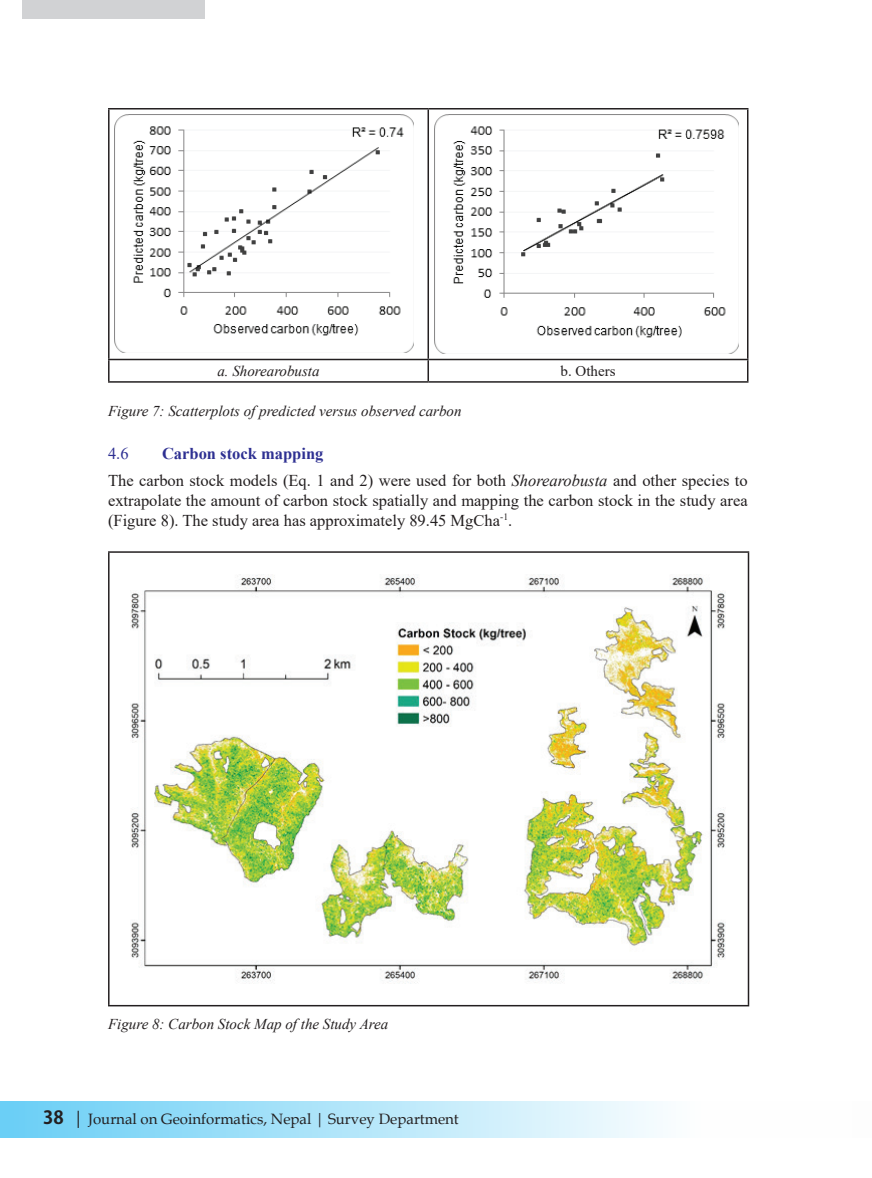
<style>
.page{position:relative;width:872px;height:1178px;background:#fff}
.page>*{position:absolute;margin:0;border:0;box-sizing:border-box;transform-origin:0 0}
.t1{font:16.5px/27.3px "Times New Roman";color:#231f20}
.t2{font:16.5px "Times New Roman";color:#2e3092}
.t3{font:italic 15px "Times New Roman";color:#231f20}
.t4{font:15px "Book Antiqua";color:#231f20}
.t5{font:15px "Times New Roman";color:#231f20}
.s1{font-weight:700;color:#2e3092}
.s2{font-style:italic}
.s3{font-family:"Koz Go Pr 6 N";font-weight:700;font-size:18px}
.s4{font-size:18px}
</style>
<div class="page">
<div style="left:0;top:1101px;width:872px;height:37px;background:linear-gradient(to right,#6dd0f6,#fff)"></div>
<div style="left:852px;top:1101px;width:20px;height:37px;background:#fdfdfd"></div>
<div style="left:22px;top:0;width:182px;height:18px;background:#d1d2d4"></div>
<hr style="left:108px;top:108px;width:320px;height:2px;background:#231f20">
<hr style="left:108px;top:110px;width:2px;height:249px;background:#231f20">
<hr style="left:428px;top:108px;width:320px;height:2px;background:#231f20">
<hr style="left:427px;top:110px;width:2px;height:249px;background:#231f20">
<hr style="left:747px;top:110px;width:1px;height:249px;background:#231f20">
<hr style="left:108px;top:359px;width:320px;height:1px;background:#231f20">
<hr style="left:108px;top:360px;width:2px;height:21px;background:#231f20">
<hr style="left:428px;top:359px;width:320px;height:1px;background:#231f20">
<hr style="left:427px;top:360px;width:2px;height:21px;background:#231f20">
<svg style="left:747px;top:360px;width:1px;height:21px"></svg>
<hr style="left:108px;top:381px;width:320px;height:2px;background:#231f20">
<hr style="left:428px;top:381px;width:320px;height:2px;background:#231f20">
<img style="left:115px;top:115px;width:298px;height:237px">
<img style="left:434px;top:115px;width:304px;height:238px">
<hr style="left:108px;top:551px;width:641px;height:2px;background:#231f20">
<hr style="left:108px;top:553px;width:2px;height:452px;background:#231f20">
<hr style="left:747px;top:553px;width:2px;height:452px;background:#231f20">
<hr style="left:108px;top:1005px;width:641px;height:1px;background:#231f20">
<img style="left:130px;top:574px;width:596px;height:410px">
<p class="t3" style="left:217px;top:361px;width:104px">a. Shorearobusta</p>
<p class="t5" style="left:560px;top:360px;width:56px">b. Others</p>
<p class="t3" style="left:108px;top:401px;width:355px">Figure 7: Scatterplots of predicted versus observed carbon</p>
<p class="t2" style="left:108px;top:441px;width:22px">4.6</p>
<p class="t1" style="left:108px;top:439px;width:641px;text-indent:54px"><span class="s1">Carbon stock mapping<br></span>The carbon stock models (Eq. 1 and 2) were used for both <span class="s2">Shorearobusta</span> and other species to</p>
<p class="t1" style="left:108px;top:490px;width:641px;line-height:19.8px">extrapolate the amount of carbon stock spatially and mapping the carbon stock in the study area (Figure 8). The study area has approximately 89.45 MgCha<sup>-1</sup>.</p>
<p class="t3" style="left:108px;top:1013px;width:282px">Figure 8: Carbon Stock Map of the Study Area</p>
<p class="t4" style="left:43px;top:1108px;width:417px"><span class="s3">38</span> <span class="s4">|</span> Journal on Geoinformatics, Nepal | Survey Department</p>
</div>
